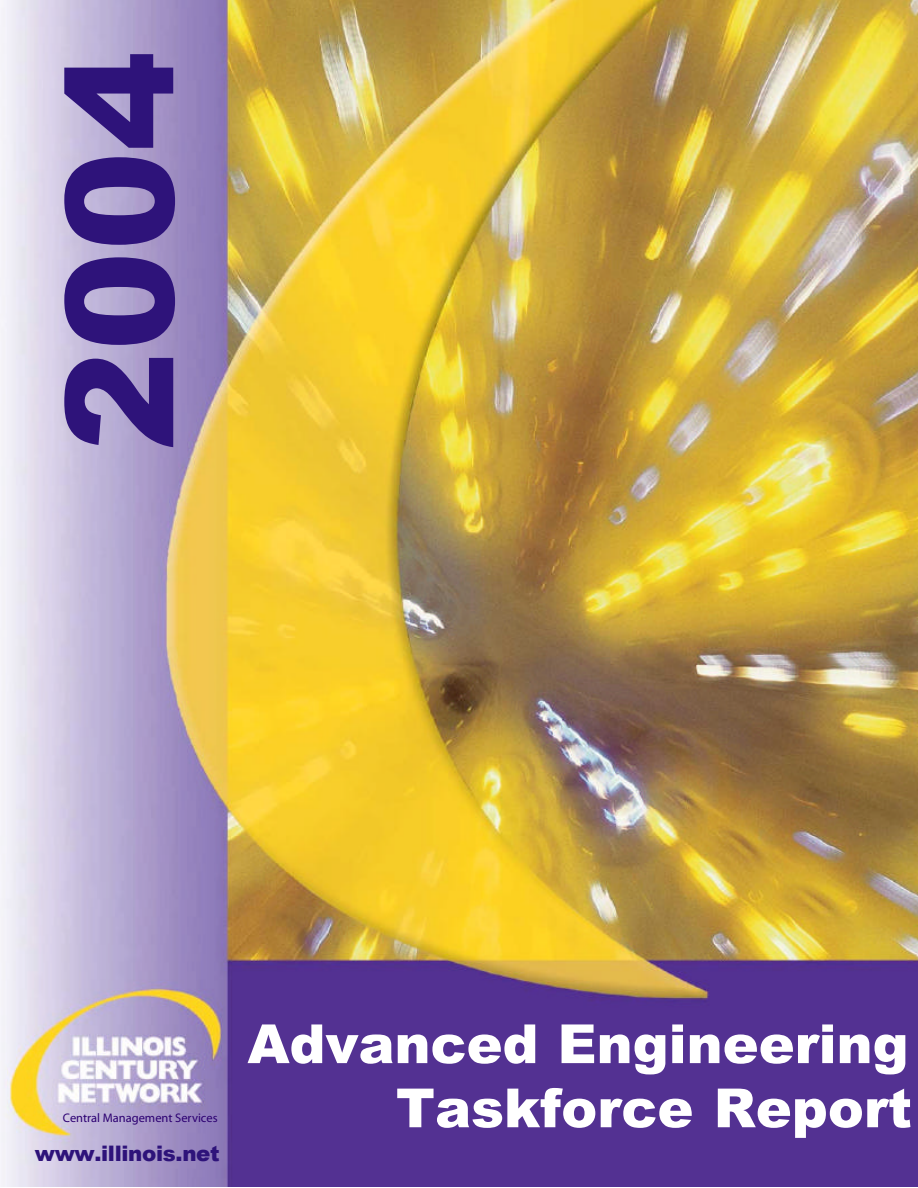
<style>
.page{position:relative;width:918px;height:1188px;background:#fff}
.page>*{position:absolute;margin:0;border:0;box-sizing:border-box;transform-origin:0 0}
.t1{font:900 149.7px "Arial";color:#2e137a}
.t2{font:900 54px/64.2px "Arial";color:#fff;text-align:right}
.t3{font:900 21.3px "Arial";letter-spacing:-.015em;color:#2e137a}
.t4{font:12.45px "Myriad";color:#2c0071}
</style>
<div class="page">
<img style="left:0;top:0;width:918px;height:1187px">
<h1 class="t1" style="left:11px;top:451px;width:402px;rotate:-90deg">2004</h1>
<p class="t4" style="left:63px;top:1112px;width:156px">Central Management Services</p>
<p class="t3" style="left:35px;top:1138px;width:186px">www.illinois.net</p>
<p class="t2" style="left:248px;top:1010px;width:666px">Advanced Engineering<br>Taskforce Report</p>
</div>
